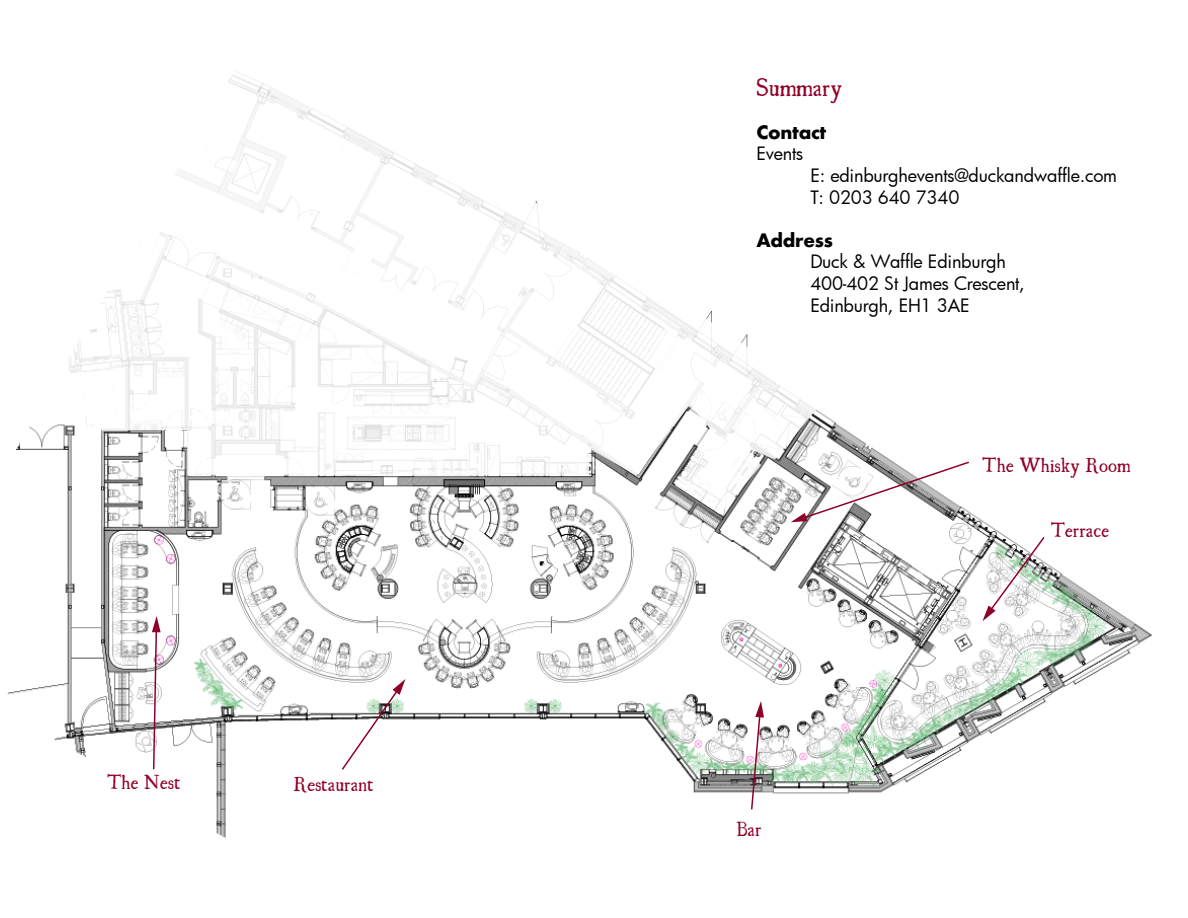
<style>
.page{position:relative;width:1188px;height:918px;background:#fff}
.page>*{position:absolute;margin:0;border:0;box-sizing:border-box;transform-origin:0 0}
.t1{font:22.5px "Ugly Qua";color:#900027}
.t2{font:18px/21.6px "Futura";letter-spacing:-.015em;color:#000}
.t3{font:18px "Ugly Qua";color:#900027}
.t4{font:700 18px "Futura";letter-spacing:-.015em;color:#000}
</style>
<div class="page">
<img style="left:7px;top:415px;width:1145px;height:423px">
<svg style="left:53px;top:71px;width:772px;height:443px"></svg>
<svg style="left:340px;top:679px;width:65px;height:92px"></svg>
<svg style="left:791px;top:460px;width:180px;height:62px"></svg>
<svg style="left:982px;top:535px;width:64px;height:86px"></svg>
<svg style="left:750px;top:701px;width:14px;height:110px"></svg>
<svg style="left:152px;top:616px;width:9px;height:155px"></svg>
<p class="t3" style="left:107px;top:769px;width:75px">The Nest</p>
<p class="t3" style="left:294px;top:770px;width:82px">Restaurant</p>
<p class="t1" style="left:756px;top:70px;width:87px">Summary</p>
<p class="t4" style="left:756px;top:119px;width:72px">Contact</p>
<p class="t2" style="left:756px;top:143px;width:49px">Events</p>
<p class="t2" style="left:810px;top:164px;width:308px">E: edinburghevents@duckandwaffle.com<br>T: 0203 640 7340</p>
<p class="t4" style="left:756px;top:227px;width:78px">Address</p>
<p class="t2" style="left:810px;top:251px;width:216px">Duck &amp; Waffle Edinburgh<br>400-402 St James Crescent,<br>Edinburgh, EH1 3AE</p>
<p class="t3" style="left:982px;top:452px;width:150px">The Whisky Room</p>
<p class="t3" style="left:736px;top:815px;width:27px">Bar</p>
<p class="t3" style="left:1051px;top:517px;width:60px">Terrace</p>
</div>
